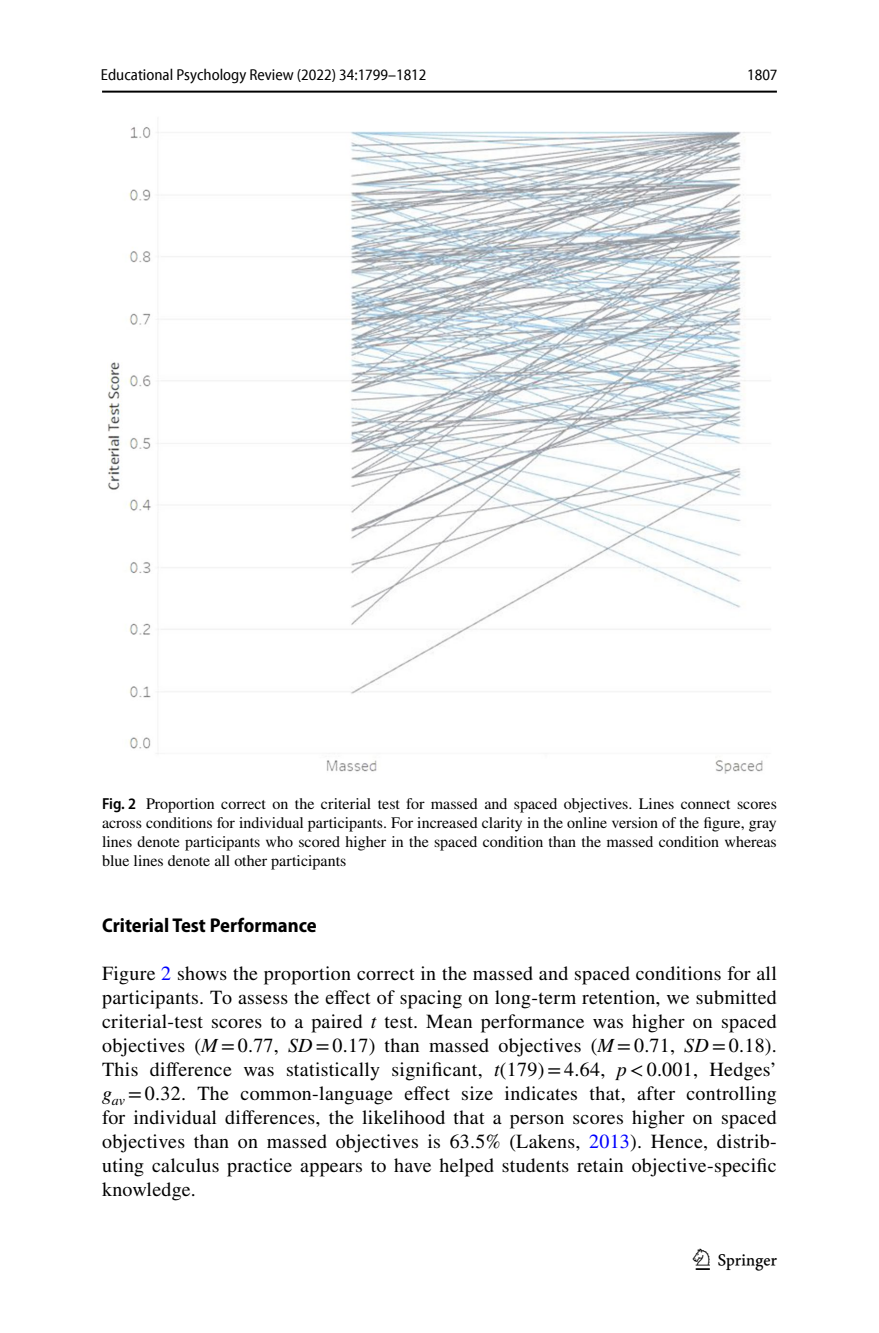
<style>
.page{position:relative;width:879px;height:1333px;background:#fff}
.page>*{position:absolute;margin:0;border:0;box-sizing:border-box;transform-origin:0 0}
.t1{font:30px "Springnew Regular 3";color:#000}
.t2{font:20px/24px "STIX";letter-spacing:.015em;color:#000;text-align:justify}
.t3{font:700 semi-condensed 20px "Myriad Pro";color:#000}
.t4{font:16px/19px "STIX";color:#000;text-align:justify}
.t5{font:semi-condensed 16px "Myriad Pro Unic";color:#000}
.s1{font-family:"Myriad Pro";font-weight:600;font-stretch:semi-condensed}
.s2{color:#00f}
.s3{font-style:italic}
</style>
<div class="page">
<hr style="left:102px;top:91px;width:675px;height:2px;background:#000">
<img style="left:108px;top:127px;width:663px;height:647px">
<p class="t5" style="left:101px;top:69px;width:327px">Educational Psychology Review (2022) 34:1799–1812</p>
<p class="t5" style="left:747px;top:69px;width:32px">1807</p>
<p class="t4" style="left:102px;top:795px;width:676px"><span class="s1">Fig. 2</span> Proportion correct on the criterial test for massed and spaced objectives. Lines connect scores across conditions for individual participants. For increased clarity in the online version of the figure, gray lines denote participants who scored higher in the spaced condition than the massed condition whereas blue lines denote all other participants</p>
<p class="t3" style="left:102px;top:913px;width:216px">Criterial Test Performance</p>
<p class="t2" style="left:102px;top:962px;width:676px">Figure <span class="s2">2</span> shows the proportion correct in the massed and spaced conditions for all participants. To assess the effect of spacing on long-term retention, we submitted criterial-test scores to a paired <span class="s3">t</span> test. Mean performance was higher on spaced objectives (<span class="s3">M</span> =0.77, <span class="s3">SD</span> =0.17) than massed objectives (<span class="s3">M</span> =0.71, <span class="s3">SD</span> =0.18).<br>This difference was statistically significant, <span class="s3">t</span>(179)=4.64, <span class="s3">p</span>&lt;0.001, Hedges’ <span class="s3">g</span><sub>av</sub> =0.32. The common-language effect size indicates that, after controlling for individual differences, the likelihood that a person scores higher on spaced objectives than on massed objectives is 63.5% (Lakens, <span class="s2">2013</span>). Hence, distrib&shy;uting calculus practice appears to have helped students retain objective-specific knowledge.</p>
<h1 class="t1" style="left:696px;top:1248px;width:83px">1 3</h1>
</div>
